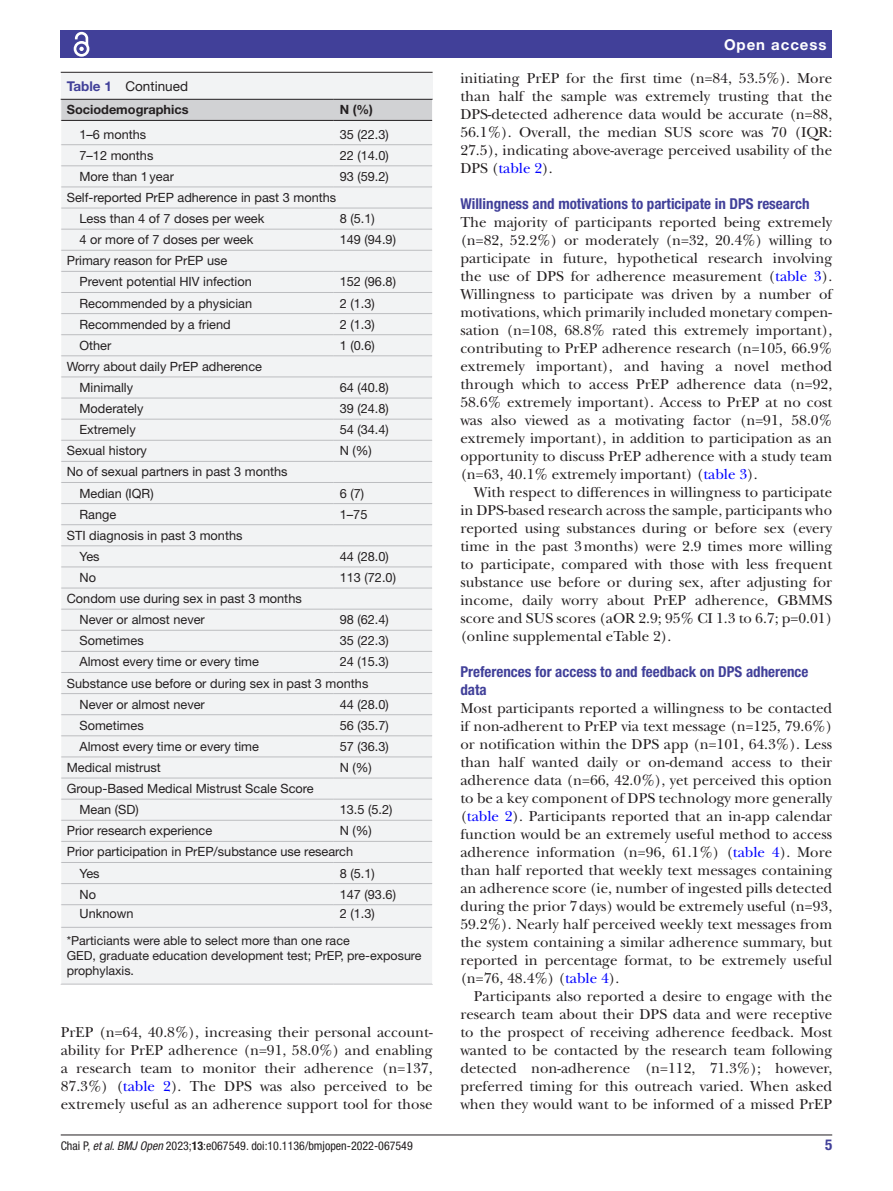
<style>
.page{position:relative;width:893px;height:1191px;background:#fff}
.page>*{position:absolute;margin:0;border:0;box-sizing:border-box;transform-origin:0 0}
.t1{font:15px/18px "New Baskerville";color:#231f20;text-align:justify}
.t2{font:700 condensed 15px/18px "Helvetica Neue LT Std";color:#414099}
.t3{font:700 15px "Helvetica Neue LT Std";letter-spacing:.065em;color:#fff}
.t4{font:13.5px "Helvetica Neue LT Std";color:#231f20}
.t5{font:12.75px/21.1px "Helvetica Neue LT Std";color:#231f20}
.t6{font:700 12.75px "Helvetica Neue LT Std";color:#231f20}
.t7{font:12.45px/15px "Helvetica Neue LT Std";color:#231f20}
.t8{font:condensed 12px "Helvetica Neue LT Std";color:#231f20}
.s1{font-weight:700;color:#414099}
.s2{color:#00f}
.s3{font-style:italic}
.s4{font-weight:700}
</style>
<div class="page">
<hr style="left:61px;top:1134px;width:771px;height:1px;background:#231f20">
<div style="left:61px;top:31px;width:771px;height:27px;background:#414099"></div>
<svg style="left:73px;top:31px;width:17px;height:26px"></svg>
<div style="left:61px;top:91px;width:372px;height:893px;background:#f2f3f4"></div>
<hr style="left:61px;top:927px;width:273px;height:1px;background:#bcbdc0">
<hr style="left:61px;top:983px;width:273px;height:1px;background:#bcbdc0">
<hr style="left:334px;top:983px;width:99px;height:1px;background:#bcbdc0">
<hr style="left:334px;top:927px;width:98px;height:1px;background:#bcbdc0">
<svg style="left:60px;top:99px;width:373px;height:827px"></svg>
<hr style="left:432px;top:927px;width:1px;height:57px;background:#fff">
<div style="left:61px;top:73px;width:372px;height:18px;background:#f2f3f4"></div>
<hr style="left:61px;top:72px;width:372px;height:1px;background:#231f20">
<p class="t4" style="left:67px;top:78px;width:123px"><span class="s1">Table 1</span> Continued</p>
<p class="t6" style="left:67px;top:102px;width:123px">Sociodemographics</p>
<p class="t6" style="left:340px;top:102px;width:35px">N (%)</p>
<p class="t5" style="left:80px;top:123px;width:68px">1–6 months</p>
<p class="t5" style="left:340px;top:123px;width:51px">35 (22.3)</p>
<p class="t5" style="left:80px;top:144px;width:75px">7–12 months</p>
<p class="t5" style="left:340px;top:144px;width:51px">22 (14.0)</p>
<p class="t5" style="left:80px;top:166px;width:96px">More than 1year</p>
<p class="t5" style="left:340px;top:166px;width:51px">93 (59.2)</p>
<p class="t5" style="left:79px;top:187px;width:258px;text-indent:-13px">Self-reported PrEP adherence in past 3 months<br>Less than 4 of 7 doses per week</p>
<p class="t5" style="left:340px;top:208px;width:36px">8 (5.1)</p>
<p class="t5" style="left:79px;top:229px;width:175px">4 or more of 7 doses per week</p>
<p class="t5" style="left:340px;top:229px;width:58px">149 (94.9)</p>
<p class="t5" style="left:79px;top:250px;width:174px;text-indent:-13px">Primary reason for PrEP use<br>Prevent potential HIV infection</p>
<p class="t5" style="left:340px;top:271px;width:58px">152 (96.8)</p>
<p class="t5" style="left:79px;top:292px;width:174px">Recommended by a physician</p>
<p class="t5" style="left:340px;top:292px;width:36px">2 (1.3)</p>
<p class="t5" style="left:79px;top:313px;width:153px">Recommended by a friend</p>
<p class="t5" style="left:340px;top:313px;width:36px">2 (1.3)</p>
<p class="t5" style="left:79px;top:334px;width:33px">Other</p>
<p class="t5" style="left:340px;top:334px;width:36px">1 (0.6)</p>
<p class="t5" style="left:79px;top:355px;width:184px;text-indent:-13px">Worry about daily PrEP adherence<br>Minimally</p>
<p class="t5" style="left:340px;top:377px;width:51px">64 (40.8)</p>
<p class="t5" style="left:79px;top:398px;width:65px">Moderately</p>
<p class="t5" style="left:340px;top:398px;width:51px">39 (24.8)</p>
<p class="t5" style="left:79px;top:419px;width:58px">Extremely</p>
<p class="t5" style="left:340px;top:419px;width:51px">54 (34.4)</p>
<p class="t5" style="left:67px;top:440px;width:82px">Sexual history</p>
<p class="t5" style="left:340px;top:440px;width:34px">N (%)</p>
<p class="t5" style="left:79px;top:461px;width:210px;text-indent:-13px">No of sexual partners in past 3 months<br>Median (IQR)</p>
<p class="t5" style="left:340px;top:482px;width:26px">6 (7)</p>
<p class="t5" style="left:79px;top:503px;width:38px">Range</p>
<p class="t5" style="left:340px;top:503px;width:29px">1–75</p>
<p class="t5" style="left:79px;top:524px;width:164px;text-indent:-13px">STI diagnosis in past 3 months<br>Yes</p>
<p class="t5" style="left:340px;top:545px;width:51px">44 (28.0)</p>
<p class="t5" style="left:79px;top:567px;width:18px">No</p>
<p class="t5" style="left:340px;top:567px;width:58px">113 (72.0)</p>
<p class="t5" style="left:79px;top:588px;width:224px;text-indent:-13px">Condom use during sex in past 3 months<br>Never or almost never</p>
<p class="t5" style="left:340px;top:609px;width:51px">98 (62.4)</p>
<p class="t5" style="left:79px;top:630px;width:66px">Sometimes</p>
<p class="t5" style="left:340px;top:630px;width:51px">35 (22.3)</p>
<p class="t5" style="left:79px;top:651px;width:181px">Almost every time or every time</p>
<p class="t5" style="left:340px;top:651px;width:51px">24 (15.3)</p>
<p class="t5" style="left:67px;top:672px;width:303px">Substance use before or during sex in past 3 months</p>
<p class="t5" style="left:79px;top:693px;width:127px">Never or almost never</p>
<p class="t5" style="left:340px;top:693px;width:51px">44 (28.0)</p>
<p class="t5" style="left:79px;top:714px;width:66px">Sometimes</p>
<p class="t5" style="left:340px;top:714px;width:51px">56 (35.7)</p>
<p class="t5" style="left:79px;top:735px;width:181px">Almost every time or every time</p>
<p class="t5" style="left:340px;top:735px;width:51px">57 (36.3)</p>
<p class="t5" style="left:67px;top:756px;width:96px">Medical mistrust</p>
<p class="t5" style="left:340px;top:756px;width:34px">N (%)</p>
<p class="t5" style="left:79px;top:778px;width:236px;text-indent:-13px">Group-Based Medical Mistrust Scale Score<br>Mean (SD)</p>
<p class="t5" style="left:340px;top:799px;width:54px">13.5 (5.2)</p>
<p class="t5" style="left:67px;top:820px;width:147px">Prior research experience</p>
<p class="t5" style="left:340px;top:820px;width:34px">N (%)</p>
<p class="t5" style="left:67px;top:841px;width:288px">Prior participation in PrEP/substance use research</p>
<p class="t5" style="left:79px;top:862px;width:22px">Yes</p>
<p class="t5" style="left:340px;top:862px;width:36px">8 (5.1)</p>
<p class="t5" style="left:79px;top:883px;width:18px">No</p>
<p class="t5" style="left:340px;top:883px;width:58px">147 (93.6)</p>
<p class="t5" style="left:79px;top:903px;width:56px">Unknown</p>
<p class="t5" style="left:340px;top:903px;width:36px">2 (1.3)</p>
<p class="t7" style="left:67px;top:933px;width:356px">*Particiants were able to select more than one race<br>GED, graduate education development test; PrEP, pre-exposure prophylaxis.</p>
<p class="t1" style="left:61px;top:1023px;width:373px">PrEP (n=64, 40.8%), increasing their personal account&shy;ability for PrEP adherence (n=91, 58.0%) and enabling a research team to monitor their adherence (n=137, 87.3%) (<span class="s2">table 2</span>). The DPS was also perceived to be extremely useful as an adherence support tool for those</p>
<p class="t3" style="left:724px;top:35px;width:104px">Open access</p>
<p class="t1" style="left:460px;top:69px;width:373px">initiating PrEP for the first time (n=84, 53.5%). More than half the sample was extremely trusting that the DPS-detected adherence data would be accurate (n=88, 56.1%). Overall, the median SUS score was 70 (IQR:<br>27.5), indicating above-average perceived usability of the DPS (<span class="s2">table 2</span>).</p>
<p class="t2" style="left:460px;top:194px;width:351px">Willingness and motivations to participate in DPS research</p>
<p class="t1" style="left:460px;top:213px;width:373px">The majority of participants reported being extremely (n=82, 52.2%) or moderately (n=32, 20.4%) willing to participate in future, hypothetical research involving the use of DPS for adherence measurement (<span class="s2">table 3</span>).<br>Willingness to participate was driven by a number of motivations, which primarily included monetary compen&shy;sation (n=108, 68.8% rated this extremely important), contributing to PrEP adherence research (n=105, 66.9% extremely important), and having a novel method through which to access PrEP adherence data (n=92, 58.6% extremely important). Access to PrEP at no cost was also viewed as a motivating factor (n=91, 58.0% extremely important), in addition to participation as an opportunity to discuss PrEP adherence with a study team (n=63, 40.1% extremely important) (<span class="s2">table 3</span>).</p>
<p class="t1" style="left:460px;top:483px;width:373px;text-indent:13px">With respect to differences in willingness to participate in DPS-based research across the sample, participants who reported using substances during or before sex (every time in the past 3months) were 2.9 times more willing to participate, compared with those with less frequent substance use before or during sex, after adjusting for income, daily worry about PrEP adherence, GBMMS score and SUS scores (aOR 2.9; 95% CI 1.3 to 6.7; p=0.01) (online supplemental eTable 2).</p>
<p class="t2" style="left:460px;top:662px;width:350px">Preferences for access to and feedback on DPS adherence data</p>
<p class="t1" style="left:460px;top:699px;width:373px">Most participants reported a willingness to be contacted if non-adherent to PrEP via text message (n=125, 79.6%) or notification within the DPS app (n=101, 64.3%). Less than half wanted daily or on-demand access to their adherence data (n=66, 42.0%), yet perceived this option to be a key component of DPS technology more generally (<span class="s2">table 2</span>). Participants reported that an in-app calendar function would be an extremely useful method to access adherence information (n=96, 61.1%) (<span class="s2">table 4</span>). More than half reported that weekly text messages containing an adherence score (ie, number of ingested pills detected during the prior 7days) would be extremely useful (n=93, 59.2%). Nearly half perceived weekly text messages from the system containing a similar adherence summary, but reported in percentage format, to be extremely useful (n=76, 48.4%) (<span class="s2">table 4</span>).</p>
<p class="t1" style="left:460px;top:987px;width:373px;text-indent:14px">Participants also reported a desire to engage with the research team about their DPS data and were receptive to the prospect of receiving adherence feedback. Most wanted to be contacted by the research team following detected non-adherence (n=112, 71.3%); however, preferred timing for this outreach varied. When asked when they would want to be informed of a missed PrEP</p>
<p class="t8" style="left:61px;top:1138px;width:354px">Chai P, <span class="s3">et al</span>. <span class="s3">BMJ Open</span> 2023;<span class="s4">13</span>:e067549. doi:10.1136/bmjopen-2022-067549</p>
<p class="t2" style="left:825px;top:1135px;width:9px">5</p>
</div>
